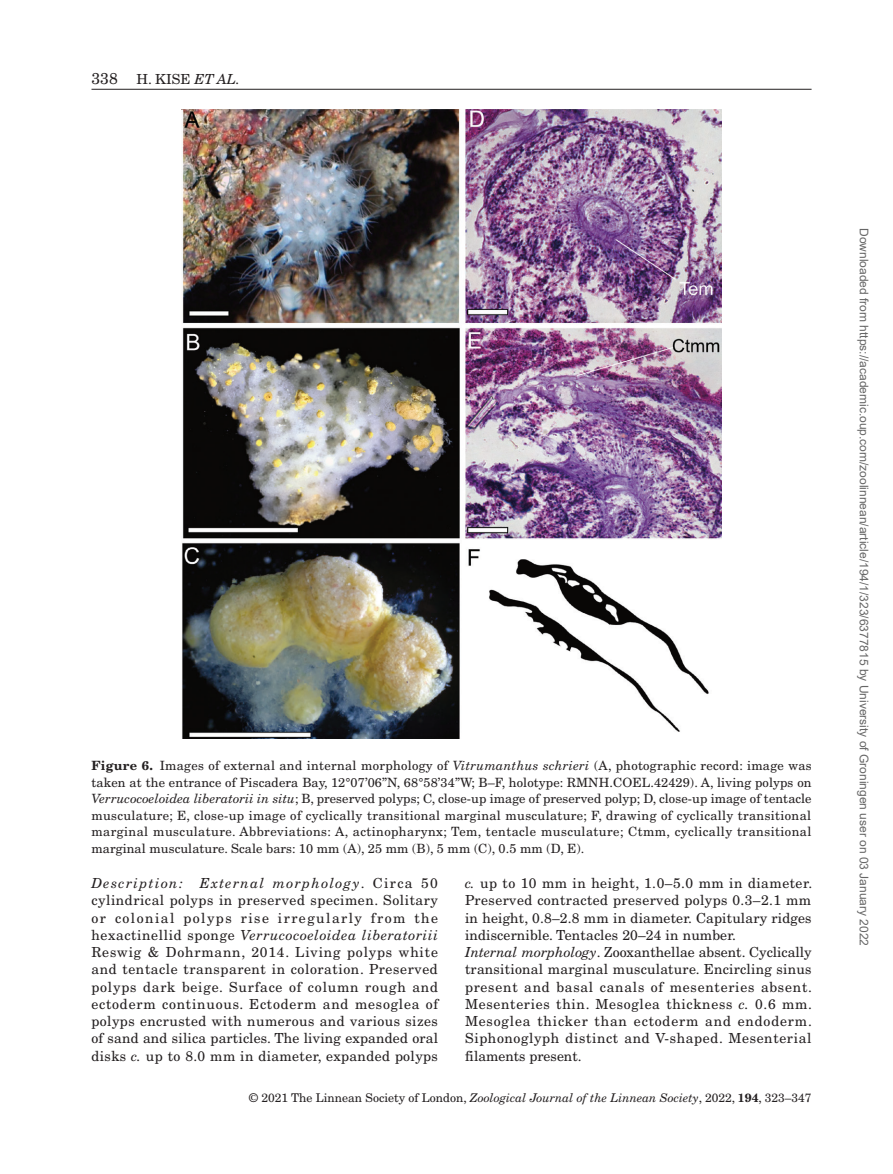
<style>
.page{position:relative;width:893px;height:1174px;background:#fff}
.page>*{position:absolute;margin:0;border:0;box-sizing:border-box;transform-origin:0 0}
.t1{font:13.8px/17.2px "New Century Schlbk";letter-spacing:.025em;color:#231f20;text-align:justify}
.t2{font:12.75px/16.5px "New Century Schlbk";letter-spacing:.005em;color:#231f20;text-align:justify}
.t3{font:12px "Arial";color:#666}
.t4{font:12px "New Century Schlbk";color:#231f20}
.s1{font-size:15.75px}
.s2{font-style:italic}
.s3{font-weight:700}
</style>
<div class="page">
<hr style="left:92px;top:89px;width:720px;height:1px;background:#231f20">
<img style="left:182px;top:110px;width:539px;height:628px">
<p class="t1" style="left:92px;top:70px;width:150px"><span class="s1">338</span> H. KISE <span class="s2">ET AL.</span></p>
<p class="t2" style="left:92px;top:757px;width:722px"><span class="s3">Figure 6.</span> Images of external and internal morphology of <span class="s2">Vitrumanthus schrieri</span> (A, photographic record: image was taken at the entrance of Piscadera Bay, 12°07’06”N, 68°58’34”W; B–F, holotype: RMNH.COEL.42429). A, living polyps on <span class="s2">Verrucocoeloidea liberatorii in situ</span>; B, preserved polyps; C, close-up image of preserved polyp; D, close-up image of tentacle musculature; E, close-up image of cyclically transitional marginal musculature; F, drawing of cyclically transitional marginal musculature. Abbreviations: A, actinopharynx; Tem, tentacle musculature; Ctmm, cyclically transitional marginal musculature. Scale bars: 10 mm (A), 25 mm (B), 5 mm (C), 0.5 mm (D, E).</p>
<p class="t1" style="left:91px;top:874px;width:348px"><span class="s2">Description: External morphology</span>. Circa 50 cylindrical polyps in preserved specimen. Solitary or colonial polyps rise irregularly from the hexactinellid sponge <span class="s2">Verrucocoeloidea liberatoriii </span>Reswig &amp; Dohrmann, 2014. Living polyps white and tentacle transparent in coloration. Preserved polyps dark beige. Surface of column rough and ectoderm continuous. Ectoderm and mesoglea of polyps encrusted with numerous and various sizes of sand and silica particles. The living expanded oral disks <span class="s2">c.</span> up to 8.0 mm in diameter, expanded polyps</p>
<p class="t1" style="left:465px;top:874px;width:349px;text-align:left"><span class="s2">c.</span> up to 10 mm in height, 1.0–5.0 mm in diameter.<br>Preserved contracted preserved polyps 0.3–2.1 mm in height, 0.8–2.8 mm in diameter. Capitulary ridges indiscernible. Tentacles 20–24 in number.<br><span class="s2">Internal morphology</span>. Zooxanthellae absent. Cyclically transitional marginal musculature. Encircling sinus present and basal canals of mesenteries absent.<br>Mesenteries thin. Mesoglea thickness <span class="s2">c.</span> 0.6 mm.<br>Mesoglea thicker than ectoderm and endoderm.<br>Siphonoglyph distinct and V-shaped. Mesenterial filaments present.</p>
<p class="t4" style="left:249px;top:1090px;width:564px">© 2021 The Linnean Society of London, <span class="s2">Zoological Journal of the Linnean Society</span>, 2022, <span class="s3">194</span>, 323–347</p>
<p class="t3" style="left:868px;top:228px;width:720px;rotate:90deg">Downloaded from https://academic.oup.com/zoolinnean/article/194/1/323/6377815 by University of Groningen user on 03 January 2022</p>
</div>
